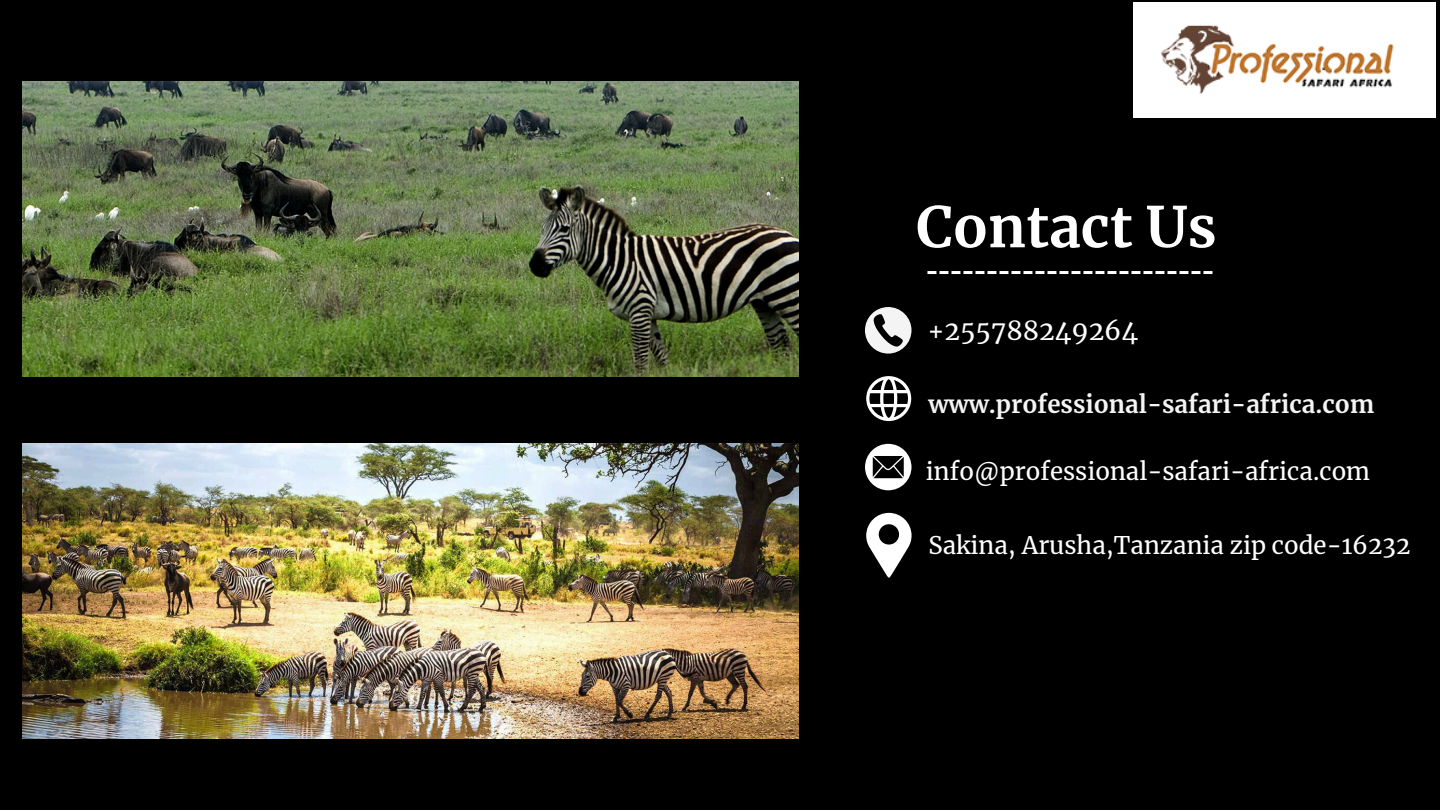
<style>
.page{position:relative;width:1440px;height:810px;background:#000}
.page>*{position:absolute;margin:0;border:0;box-sizing:border-box;transform-origin:0 0}
.t1{font:700 56px "Merriweather";color:#fff}
.t2{font:26px "Merriweather";color:#fff}
.t3{font:24px "Merriweather";color:#fff}
.t4{font:700 24px "Merriweather";color:#f4f4f4}
</style>
<div class="page">
<img style="left:22px;top:81px;width:777px;height:295px">
<svg style="left:866px;top:376px;width:45px;height:45px"></svg>
<svg style="left:865px;top:444px;width:47px;height:46px"></svg>
<svg style="left:866px;top:513px;width:45px;height:65px"></svg>
<img style="left:22px;top:444px;width:777px;height:295px">
<svg style="left:865px;top:307px;width:46px;height:47px"></svg>
<svg style="left:927px;top:271px;width:285px;height:3px"></svg>
<img style="left:1134px;top:2px;width:301px;height:116px">
<p class="t1" style="left:916px;top:192px;width:302px">Contact Us</p>
<p class="t2" style="left:927px;top:315px;width:212px">+255788249264</p>
<h1 class="t4" style="left:928px;top:389px;width:447px">www.professional-safari-africa.com</h1>
<p class="t3" style="left:926px;top:457px;width:446px">info@professional-safari-africa.com</p>
<p class="t3" style="left:928px;top:531px;width:483px">Sakina, Arusha,Tanzania zip code-16232</p>
</div>
